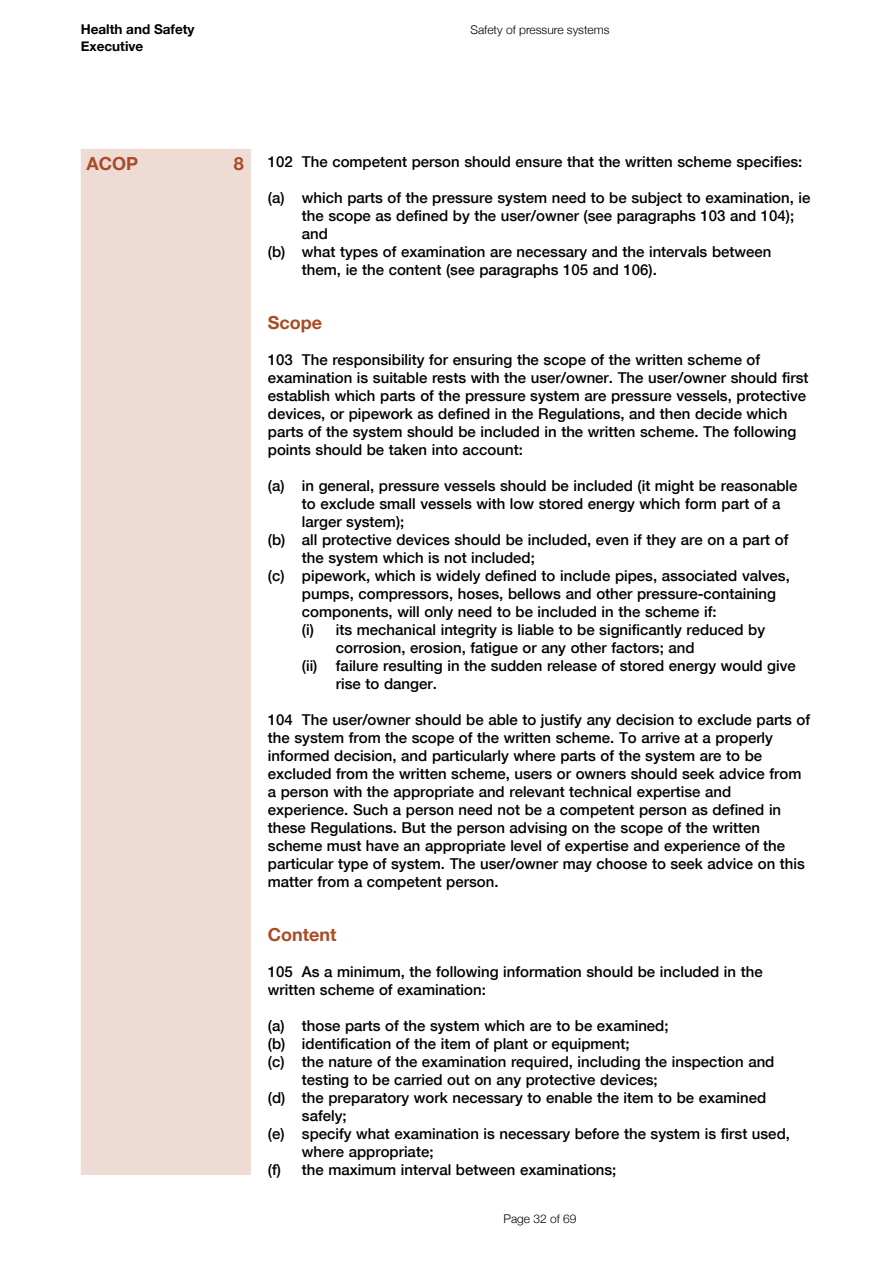
<style>
.page{position:relative;width:893px;height:1263px;background:#fff}
.page>*{position:absolute;margin:0;border:0;box-sizing:border-box;transform-origin:0 0}
.t1{font:700 18px "Helvetica Neue";color:#a94b27}
.t2{font:500 15px/18px "Helvetica Neue";color:#000}
.t3{font:700 13.5px/16.5px "Helvetica Neue";color:#000}
.t4{font:300 12px "Helvetica Neue";color:#000}
</style>
<div class="page">
<div style="left:82px;top:150px;width:168px;height:1024px;background:#eedbd4"></div>
<div style="left:81px;top:149px;width:170px;height:1026px;border:2px solid #eedbd4"></div>
<p class="t3" style="left:81px;top:22px;width:115px">Health and Safety<br>Executive</p>
<p class="t4" style="left:470px;top:20px;width:141px">Safety of pressure systems</p>
<p class="t1" style="left:87px;top:149px;width:53px">ACOP</p>
<p class="t1" style="left:234px;top:149px;width:12px">8</p>
<p class="t2" style="left:268px;top:152px;width:536px">102 The competent person should ensure that the written scheme specifies:</p>
<p class="t2" style="left:302px;top:188px;width:510px;text-indent:-34px">(a) which parts of the pressure system need to be subject to examination, ie the scope as defined by the user/owner (see paragraphs 103 and 104); and</p>
<p class="t2" style="left:302px;top:242px;width:471px;text-indent:-34px">(b) what types of examination are necessary and the intervals between them, ie the content (see paragraphs 105 and 106).</p>
<h2 class="t1" style="left:268px;top:308px;width:56px">Scope</h2>
<p class="t2" style="left:268px;top:350px;width:542px">103 The responsibility for ensuring the scope of the written scheme of examination is suitable rests with the user/owner. The user/owner should first establish which parts of the pressure system are pressure vessels, protective devices, or pipework as defined in the Regulations, and then decide which parts of the system should be included in the written scheme. The following points should be taken into account:</p>
<p class="t2" style="left:302px;top:476px;width:497px;text-indent:-34px">(a) in general, pressure vessels should be included (it might be reasonable to exclude small vessels with low stored energy which form part of a larger system);</p>
<p class="t2" style="left:302px;top:530px;width:488px;text-indent:-34px">(b) all protective devices should be included, even if they are on a part of the system which is not included;</p>
<p class="t2" style="left:302px;top:566px;width:489px;text-indent:-34px">(c) pipework, which is widely defined to include pipes, associated valves, pumps, compressors, hoses, bellows and other pressure-containing components, will only need to be included in the scheme if:</p>
<p class="t2" style="left:336px;top:620px;width:431px;text-indent:-34px">(i) its mechanical integrity is liable to be significantly reduced by corrosion, erosion, fatigue or any other factors; and</p>
<p class="t2" style="left:336px;top:656px;width:461px;text-indent:-34px">(ii) failure resulting in the sudden release of stored energy would give rise to danger.</p>
<p class="t2" style="left:268px;top:710px;width:544px">104 The user/owner should be able to justify any decision to exclude parts of the system from the scope of the written scheme. To arrive at a properly informed decision, and particularly where parts of the system are to be excluded from the written scheme, users or owners should seek advice from a person with the appropriate and relevant technical expertise and experience. Such a person need not be a competent person as defined in these Regulations. But the person advising on the scope of the written scheme must have an appropriate level of expertise and experience of the particular type of system. The user/owner may choose to seek advice on this matter from a competent person.</p>
<h2 class="t1" style="left:268px;top:920px;width:70px">Content</h2>
<p class="t2" style="left:268px;top:962px;width:496px">105 As a minimum, the following information should be included in the written scheme of examination:</p>
<p class="t2" style="left:268px;top:1016px;width:402px">(a) those parts of the system which are to be examined;</p>
<p class="t2" style="left:268px;top:1034px;width:363px">(b) identification of the item of plant or equipment;</p>
<p class="t2" style="left:302px;top:1052px;width:474px;text-indent:-34px">(c) the nature of the examination required, including the inspection and testing to be carried out on any protective devices;</p>
<p class="t2" style="left:302px;top:1088px;width:466px;text-indent:-34px">(d) the preparatory work necessary to enable the item to be examined safely;</p>
<p class="t2" style="left:302px;top:1124px;width:490px;text-indent:-34px">(e) specify what examination is necessary before the system is first used, where appropriate;</p>
<p class="t2" style="left:268px;top:1160px;width:350px">(f) the maximum interval between examinations;</p>
<p class="t4" style="left:503px;top:1208px;width:75px">Page 32 of 69</p>
</div>
